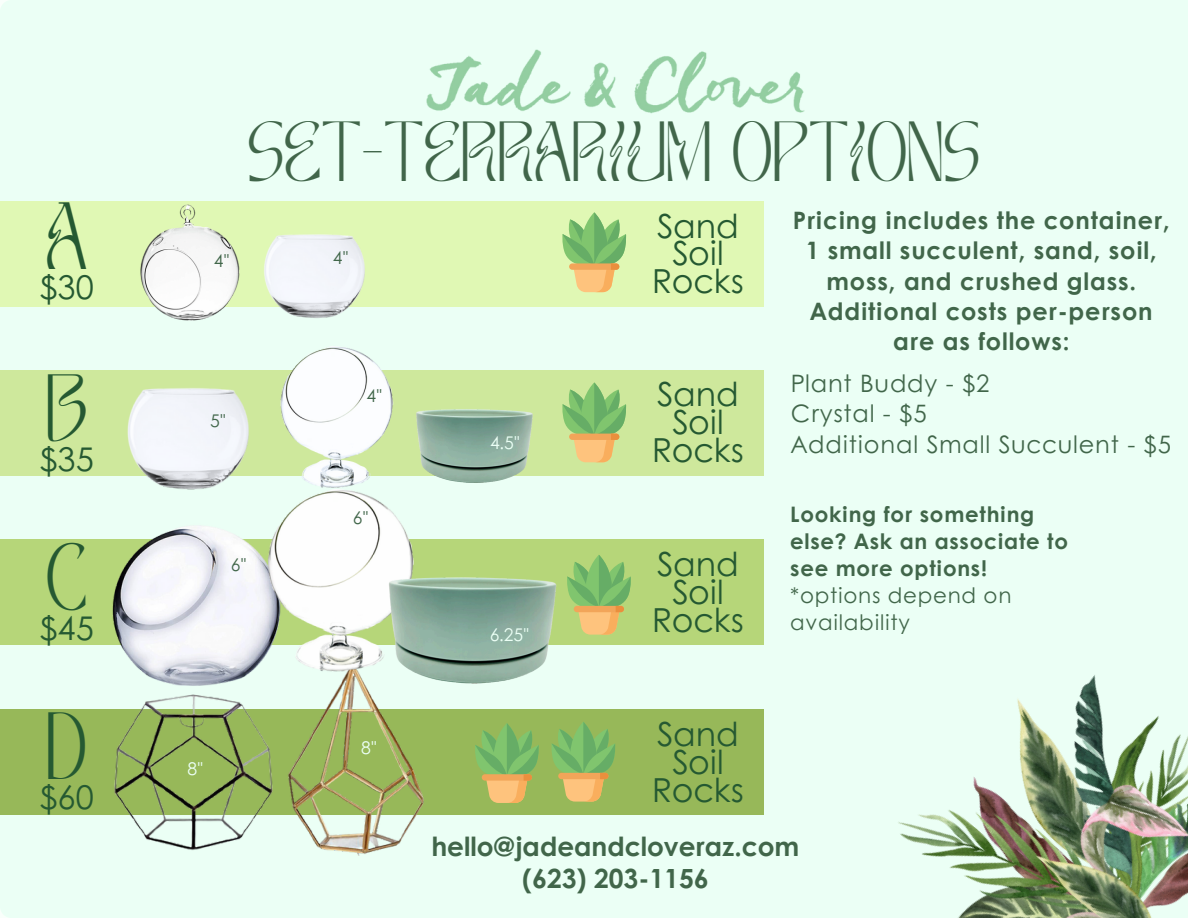
<style>
.page{position:relative;width:1188px;height:918px;background:#ebfff5}
.page>*{position:absolute;margin:0;border:0;box-sizing:border-box;transform-origin:0 0}
.t1{font:46.2px "TANGRANDEUR";color:#255932}
.t2{font:41.25px "TANGRANDEUR";color:#41664a}
.t3{font:33.15px/28.2px "Century Gothic";color:#255932;text-align:center}
.t4{font:32.7px "Century Gothic";color:#255932}
.t5{font:700 26.4px/31.5px "Century Gothic";color:#41664a;text-align:center}
.t6{font:700 24px/30.3px "Century Gothic";letter-spacing:.035em;color:#41664a;text-align:center}
.t7{font:24px/30.3px "Century Gothic";letter-spacing:.035em;color:#41664a}
.t8{font:700 21.3px/27px "Century Gothic";letter-spacing:.035em;color:#41664a}
.t9{font:17.55px "Century Gothic";color:#ebfff5}
.t10{font:17.55px "Century Gothic";color:#41664a}
.s1{font-weight:400}
</style>
<div class="page">
<img style="left:872px;top:626px;width:316px;height:292px">
<div style="left:0;top:709px;width:763px;height:105px;background:#97b859"></div>
<div style="left:0;top:539px;width:763px;height:106px;background:#b6d679"></div>
<div style="left:0;top:370px;width:763px;height:106px;background:#cee89c"></div>
<div style="left:0;top:201px;width:763px;height:105px;background:#e0f8b4"></div>
<img style="left:405px;top:19px;width:420px;height:132px">
<div style="left:426px;top:827px;width:381px;height:76px;background:#ebfff5"></div>
<img style="left:126px;top:198px;width:121px;height:123px">
<img style="left:255px;top:336px;width:159px;height:140px">
<img style="left:117px;top:380px;width:141px;height:125px">
<svg style="left:562px;top:212px;width:65px;height:80px"></svg>
<svg style="left:578px;top:555px;width:53px;height:80px"></svg>
<svg style="left:551px;top:722px;width:65px;height:80px"></svg>
<img style="left:286px;top:686px;width:158px;height:169px">
<img style="left:105px;top:708px;width:181px;height:151px">
<img style="left:100px;top:520px;width:198px;height:188px">
<img style="left:255px;top:234px;width:116px;height:97px">
<img style="left:396px;top:395px;width:151px;height:96px">
<svg style="left:562px;top:382px;width:65px;height:80px"></svg>
<img style="left:236px;top:476px;width:206px;height:210px">
<img style="left:361px;top:558px;width:217px;height:137px">
<svg style="left:475px;top:723px;width:64px;height:80px"></svg>
<p class="t1" style="left:46px;top:226px;width:44px">A</p>
<p class="t4" style="left:40px;top:262px;width:56px">$30</p>
<p class="t1" style="left:46px;top:398px;width:43px">B</p>
<p class="t4" style="left:40px;top:434px;width:56px">$35</p>
<p class="t1" style="left:46px;top:567px;width:43px">C</p>
<p class="t4" style="left:40px;top:603px;width:56px">$45</p>
<h2 class="t1" style="left:46px;top:736px;width:42px">D</h2>
<p class="t4" style="left:40px;top:772px;width:56px">$60</p>
<h1 class="t2" style="left:247px;top:143px;width:734px">SET-TERRARIUM OPTIONS</h1>
<h2 class="t10" style="left:214px;top:247px;width:17px">4"</h2>
<h2 class="t10" style="left:333px;top:245px;width:17px">4"</h2>
<h2 class="t10" style="left:210px;top:407px;width:17px">5"</h2>
<h2 class="t10" style="left:366px;top:382px;width:17px">4"</h2>
<h4 class="t10" style="left:231px;top:552px;width:17px">6"</h4>
<h3 class="t10" style="left:353px;top:504px;width:17px">6"</h3>
<p class="t9" style="left:490px;top:429px;width:32px">4.5"</p>
<p class="t9" style="left:490px;top:621px;width:41px">6.25"</p>
<p class="t3" style="left:652px;top:210px;width:93px;line-height:27.5px">Sand<br>Soil<br>Rocks</p>
<p class="t3" style="left:652px;top:379px;width:93px">Sand<br>Soil<br>Rocks</p>
<p class="t3" style="left:652px;top:548px;width:93px">Sand<br>Soil<br>Rocks</p>
<p class="t6" style="left:793px;top:204px;width:379px">Pricing includes the container,<br>1 small succulent, sand, soil, moss, and crushed glass.<br>Additional costs per-person are as follows:</p>
<h2 class="t7" style="left:791px;top:367px;width:200px">Plant Buddy - $2<br>Crystal - $5</h2>
<p class="t7" style="left:791px;top:428px;width:382px">Additional Small Succulent - $5</p>
<p class="t8" style="left:790px;top:500px;width:279px">Looking for something else? Ask an associate to see more options! <span class="s1">*options depend on availability</span></p>
<p class="t9" style="left:187px;top:755px;width:17px">8"</p>
<h5 class="t9" style="left:361px;top:734px;width:17px">8"</h5>
<p class="t3" style="left:652px;top:718px;width:93px">Sand<br>Soil<br>Rocks</p>
<p class="t5" style="left:431px;top:830px;width:370px">hello@jadeandcloveraz.com (623) 203-1156</p>
</div>
